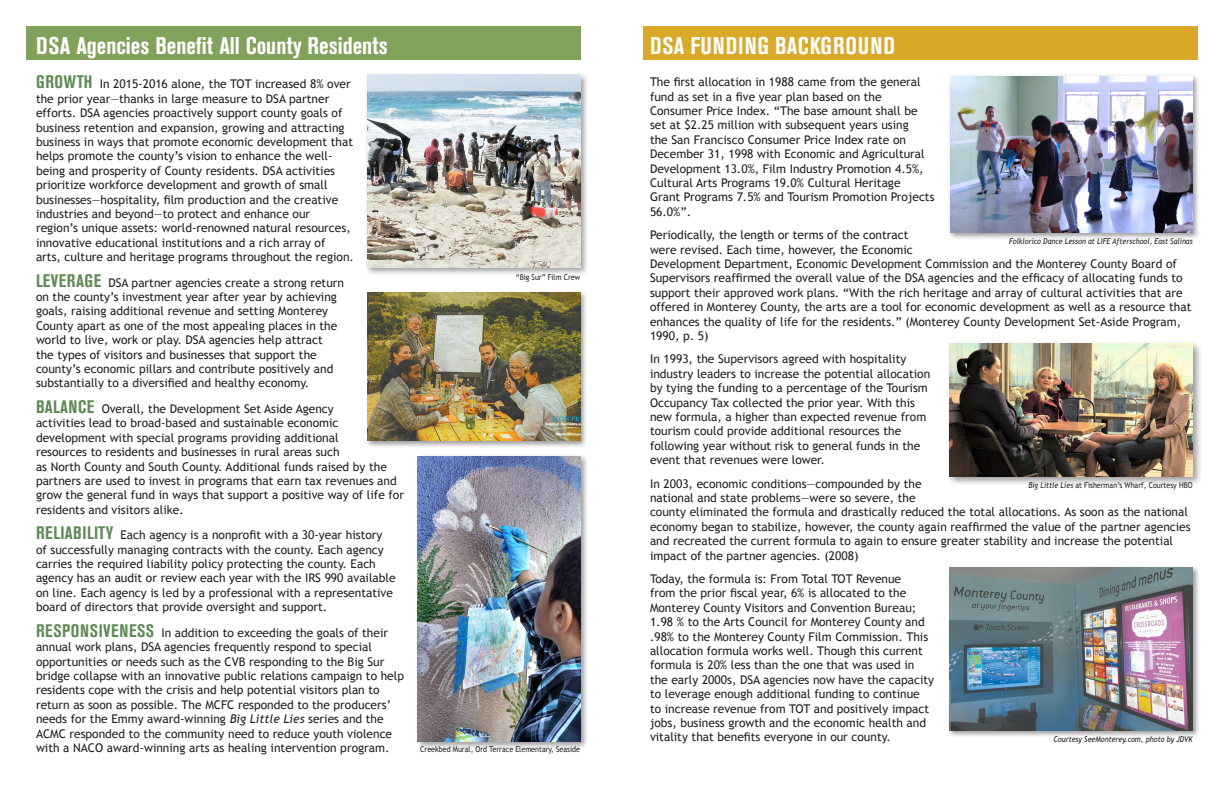
<style>
.page{position:relative;width:1224px;height:792px;background:#fff}
.page>*{position:absolute;margin:0;border:0;box-sizing:border-box;transform-origin:0 0}
.t1{font:700 condensed 24px "Akzidenz Grotesk BE";color:#fff}
.t2{font:700 condensed 24px "Akzidenz Grotesk BE";letter-spacing:.035em;color:#fff}
.t3{font:12px/14.4px "Trebuchet MS";color:#231f20}
.t4{font:8px "Trebuchet MS";color:#231f20;scale:.9 1}
.t5{font:italic 8px "Trebuchet MS";color:#231f20;scale:.9 1}
.s1{font-family:"Akzidenz Grotesk BE";font-weight:700;font-stretch:condensed;font-size:18px;color:#5e8b55}
.s2{font-style:italic}
</style>
<div class="page">
<div style="left:26px;top:26px;width:555px;height:34px;background:#82a25b"></div>
<div style="left:643px;top:26px;width:555px;height:34px;background:#d9a927"></div>
<div style="left:365px;top:72px;width:224px;height:204px;background:#231f20;opacity:.44"></div>
<img style="left:367px;top:75px;width:214px;height:193px">
<div style="left:415px;top:453px;width:174px;height:297px;background:#231f20;opacity:.44"></div>
<img style="left:418px;top:456px;width:163px;height:286px">
<div style="left:947px;top:74px;width:254px;height:166px;background:#231f20;opacity:.44"></div>
<img style="left:950px;top:76px;width:243px;height:157px">
<div style="left:947px;top:341px;width:256px;height:146px;background:#231f20;opacity:.44"></div>
<img style="left:950px;top:344px;width:243px;height:133px">
<div style="left:948px;top:565px;width:252px;height:173px;background:#231f20;opacity:.44"></div>
<img style="left:950px;top:567px;width:243px;height:164px">
<div style="left:365px;top:291px;width:223px;height:157px;background:#231f20;opacity:.44"></div>
<img style="left:367px;top:293px;width:214px;height:148px">
<p class="t1" style="left:36px;top:32px;width:353px">DSA Agencies Benefit All County Residents</p>
<p class="t3" style="left:36px;top:77px;width:319px"><span class="s1">GROWTH</span> In 2015-2016 alone, the TOT increased 8% over the prior year—thanks in large measure to DSA partner efforts. DSA agencies proactively support county goals of business retention and expansion, growing and attracting business in ways that promote economic development that helps promote the county’s vision to enhance the well&shy;being and prosperity of County residents. DSA activities prioritize workforce development and growth of small businesses—hospitality, film production and the creative industries and beyond—to protect and enhance our region’s unique assets: world-renowned natural resources, innovative educational institutions and a rich array of<br>arts, culture and heritage programs throughout the region.</p>
<p class="t3" style="left:36px;top:275px;width:310px"><span class="s1">LEVERAGE</span> DSA partner agencies create a strong return on the county’s investment year after year by achieving goals, raising additional revenue and setting Monterey County apart as one of the most appealing places in the world to live, work or play. DSA agencies help attract<br>the types of visitors and businesses that support the county’s economic pillars and contribute positively and substantially to a diversified and healthy economy.</p>
<p class="t3" style="left:36px;top:402px;width:370px"><span class="s1">BALANCE</span> Overall, the Development Set Aside Agency<br>activities lead to broad-based and sustainable economic development with special programs providing additional<br>resources to residents and businesses in rural areas such<br>as North County and South County. Additional funds raised by the partners are used to invest in programs that earn tax revenues and grow the general fund in ways that support a positive way of life for residents and visitors alike.</p>
<p class="t3" style="left:36px;top:528px;width:361px"><span class="s1">RELIABILITY</span> Each agency is a nonprofit with a 30-year history of successfully managing contracts with the county. Each agency carries the required liability policy protecting the county. Each agency has an audit or review each year with the IRS 990 available on line. Each agency is led by a professional with a representative board of directors that provide oversight and support.</p>
<p class="t3" style="left:36px;top:625px;width:370px"><span class="s1">RESPONSIVENESS</span> In addition to exceeding the goals of their annual work plans, DSA agencies frequently respond to special opportunities or needs such as the CVB responding to the Big Sur bridge collapse with an innovative public relations campaign to help residents cope with the crisis and help potential visitors plan to return as soon as possible. The MCFC responded to the producers’ needs for the Emmy award-winning <span class="s2">Big Little Lies</span> series and the ACMC responded to the community need to reduce youth violence with a NACO award-winning arts as healing intervention program.</p>
<p class="t4" style="left:516px;top:272px;width:73px">“Big Sur” Film Crew</p>
<p class="t4" style="left:420px;top:745px;width:179px">Creekbed Mural, Ord Terrace Elementary, Seaside</p>
<p class="t2" style="left:650px;top:32px;width:246px">DSA FUNDING BACKGROUND</p>
<p class="t3" style="left:650px;top:75px;width:286px">The first allocation in 1988 came from the general fund as set in a five year plan based on the Consumer Price Index. “The base amount shall be set at $2.25 million with subsequent years using<br>the San Francisco Consumer Price Index rate on December 31, 1998 with Economic and Agricultural Development 13.0%, Film Industry Promotion 4.5%, Cultural Arts Programs 19.0% Cultural Heritage<br>Grant Programs 7.5% and Tourism Promotion Projects 56.0%”.</p>
<p class="t3" style="left:650px;top:228px;width:543px">Periodically, the length or terms of the contract<br>were revised. Each time, however, the Economic<br>Development Department, Economic Development Commission and the Monterey County Board of Supervisors reaffirmed the overall value of the DSA agencies and the efficacy of allocating funds to support their approved work plans. “With the rich heritage and array of cultural activities that are offered in Monterey County, the arts are a tool for economic development as well as a resource that enhances the quality of life for the residents.” (Monterey County Development Set-Aside Program, 1990, p. 5)</p>
<p class="t3" style="left:650px;top:352px;width:282px">In 1993, the Supervisors agreed with hospitality industry leaders to increase the potential allocation by tying the funding to a percentage of the Tourism Occupancy Tax collected the prior year. With this new formula, a higher than expected revenue from tourism could provide additional resources the following year without risk to general funds in the event that revenues were lower.</p>
<p class="t3" style="left:650px;top:476px;width:542px">In 2003, economic conditions—compounded by the<br>national and state problems—were so severe, the<br>county eliminated the formula and drastically reduced the total allocations. As soon as the national economy began to stabilize, however, the county again reaffirmed the value of the partner agencies and recreated the current formula to again to ensure greater stability and increase the potential impact of the partner agencies. (2008)</p>
<p class="t3" style="left:650px;top:572px;width:286px">Today, the formula is: From Total TOT Revenue<br>from the prior fiscal year, 6% is allocated to the Monterey County Visitors and Convention Bureau; 1.98 % to the Arts Council for Monterey County and .98% to the Monterey County Film Commission. This allocation formula works well. Though this current formula is 20% less than the one that was used in the early 2000s, DSA agencies now have the capacity to leverage enough additional funding to continue<br>to increase revenue from TOT and positively impact jobs, business growth and the economic health and vitality that benefits everyone in our county.</p>
<p class="t5" style="left:1009px;top:236px;width:206px">Folklorico Dance Lesson at LIFE Afterschool, East Salinas</p>
<p class="t4" style="left:1028px;top:480px;width:184px"><span class="s2">Big Little Lies</span> at Fisherman’s Wharf, Courtesy HBO</p>
<p class="t5" style="left:1054px;top:734px;width:156px">Courtesy SeeMonterey.com, photo by JDVK</p>
</div>
